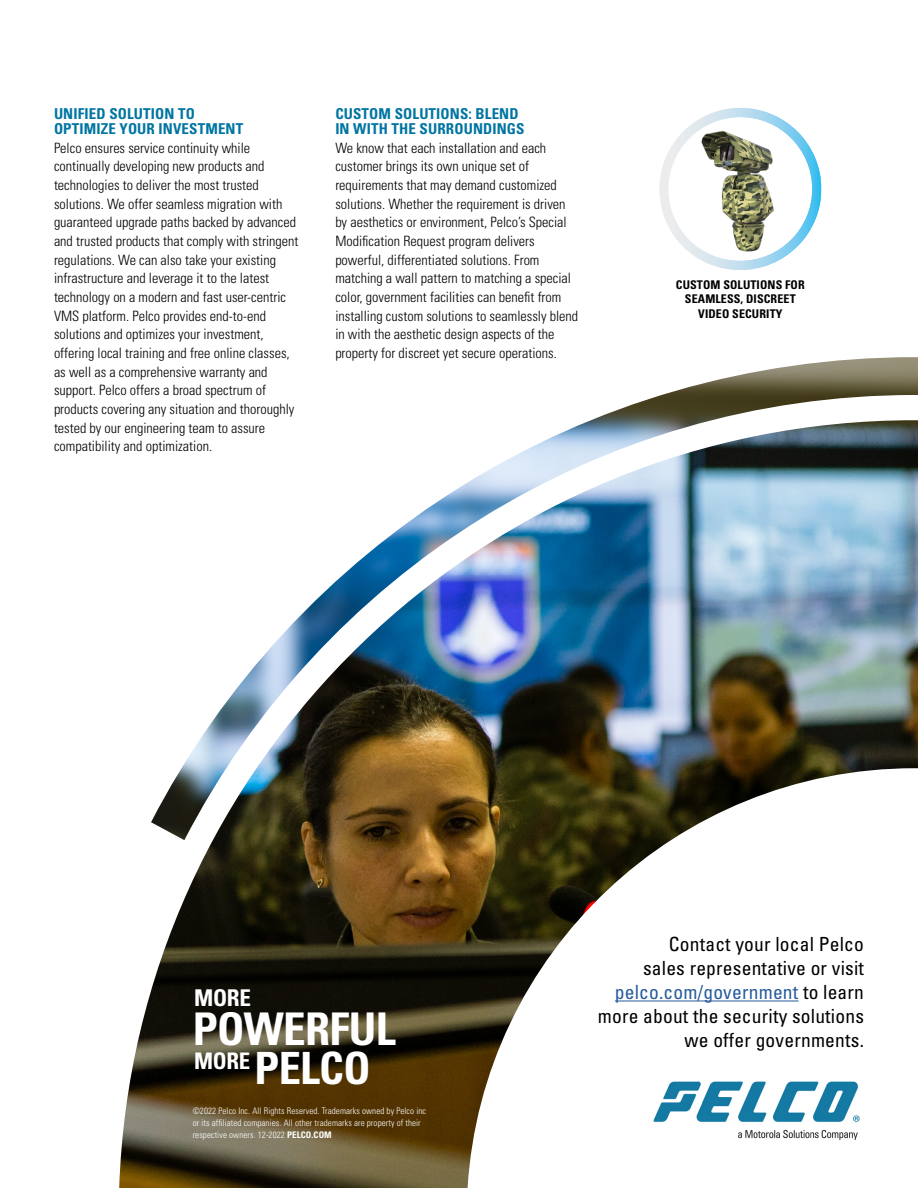
<style>
.page{position:relative;width:918px;height:1188px;background:#fff}
.page>*{position:absolute;margin:0;border:0;box-sizing:border-box;transform-origin:0 0}
.t1{font:700 condensed 45px "Univers LT Std";letter-spacing:-.015em;color:#fff}
.t2{font:700 condensed 44.55px "Univers LT Std";letter-spacing:-.015em;color:#fff}
.t3{font:700 condensed 23.1px "Univers LT Std";letter-spacing:-.015em;color:#fff}
.t4{font:condensed 19.5px/24px "Univers LT Std";letter-spacing:.01em;color:#000;text-align:right}
.t5{font:700 condensed 15px/15px "Univers LT Std";letter-spacing:.01em;color:#0075a2}
.t6{font:300 condensed 14.25px/18.8px "Univers LT Std";color:#000}
.t7{font:700 condensed 12px/14.2px "Univers LT Std";letter-spacing:.01em;color:#000;text-align:center}
.t8{font:300 condensed 9px/12px "Univers LT Std";letter-spacing:.01em;color:#fff}
.s1{font-weight:700}
.s2{color:#275b9b}
</style>
<div class="page">
<img style="left:119px;top:840px;width:680px;height:348px">
<img style="left:151px;top:357px;width:767px;height:483px">
<svg style="left:659px;top:108px;width:162px;height:162px"></svg>
<img style="left:693px;top:118px;width:101px;height:146px">
<hr style="left:615px;top:1001px;width:184px;height:1px;background:#275b9b">
<img style="left:649px;top:1077px;width:211px;height:67px">
<p class="t5" style="left:54px;top:106px;width:191px">UNIFIED SOLUTION TO<br>OPTIMIZE YOUR INVESTMENT</p>
<p class="t6" style="left:54px;top:138px;width:246px">Pelco ensures service continuity while continually developing new products and technologies to deliver the most trusted solutions. We offer seamless migration with guaranteed upgrade paths backed by advanced and trusted products that comply with stringent regulations. We can also take your existing infrastructure and leverage it to the latest technology on a modern and fast user-centric VMS platform. Pelco provides end-to-end solutions and optimizes your investment, offering local training and free online classes, as well as a comprehensive warranty and support. Pelco offers a broad spectrum of products covering any situation and thoroughly tested by our engineering team to assure compatibility and optimization.</p>
<p class="t5" style="left:335px;top:106px;width:191px">CUSTOM SOLUTIONS: BLEND<br>IN WITH THE SURROUNDINGS</p>
<p class="t6" style="left:335px;top:138px;width:244px">We know that each installation and each customer brings its own unique set of requirements that may demand customized solutions. Whether the requirement is driven by aesthetics or environment, Pelco’s Special Modification Request program delivers powerful, differentiated solutions. From matching a wall pattern to matching a special color, government facilities can benefit from installing custom solutions to seamlessly blend in with the aesthetic design aspects of the property for discreet yet secure operations.</p>
<p class="t7" style="left:676px;top:278px;width:130px">CUSTOM SOLUTIONS FOR<br>SEAMLESS, DISCREET<br>VIDEO SECURITY</p>
<h3 class="t3" style="left:194px;top:984px;width:58px">MORE</h3>
<h3 class="t3" style="left:164px;top:997px;width:58px">MORE</h3>
<h1 class="t1" style="left:193px;top:1001px;width:204px">POWERFUL</h1>
<h1 class="t1" style="left:163px;top:1014px;width:204px">POWERFUL</h1>
<h2 class="t2" style="left:194px;top:1041px;width:178px"><sup>MORE</sup> PELCO</h2>
<h2 class="t2" style="left:164px;top:1054px;width:178px"><sup>MORE</sup> PELCO</h2>
<p class="t8" style="left:193px;top:1105px;width:235px">©2022 Pelco Inc. All Rights Reserved. Trademarks owned by Pelco inc or its affiliated companies. All other trademarks are property of their respective owners. 12-2022 <span class="s1">PELCO.COM</span></p>
<p class="t8" style="left:163px;top:1116px;width:254px">©2021 Pelco Inc. All Rights Reserved. Trad marks owned by Pelco inc or its</p>
<h3 class="t4" style="left:598px;top:932px;width:268px">Contact your local Pelco<br>sales representative or visit <span class="s2">pelco.com/government</span> to learn more about the security solutions we offer governments.</h3>
</div>
